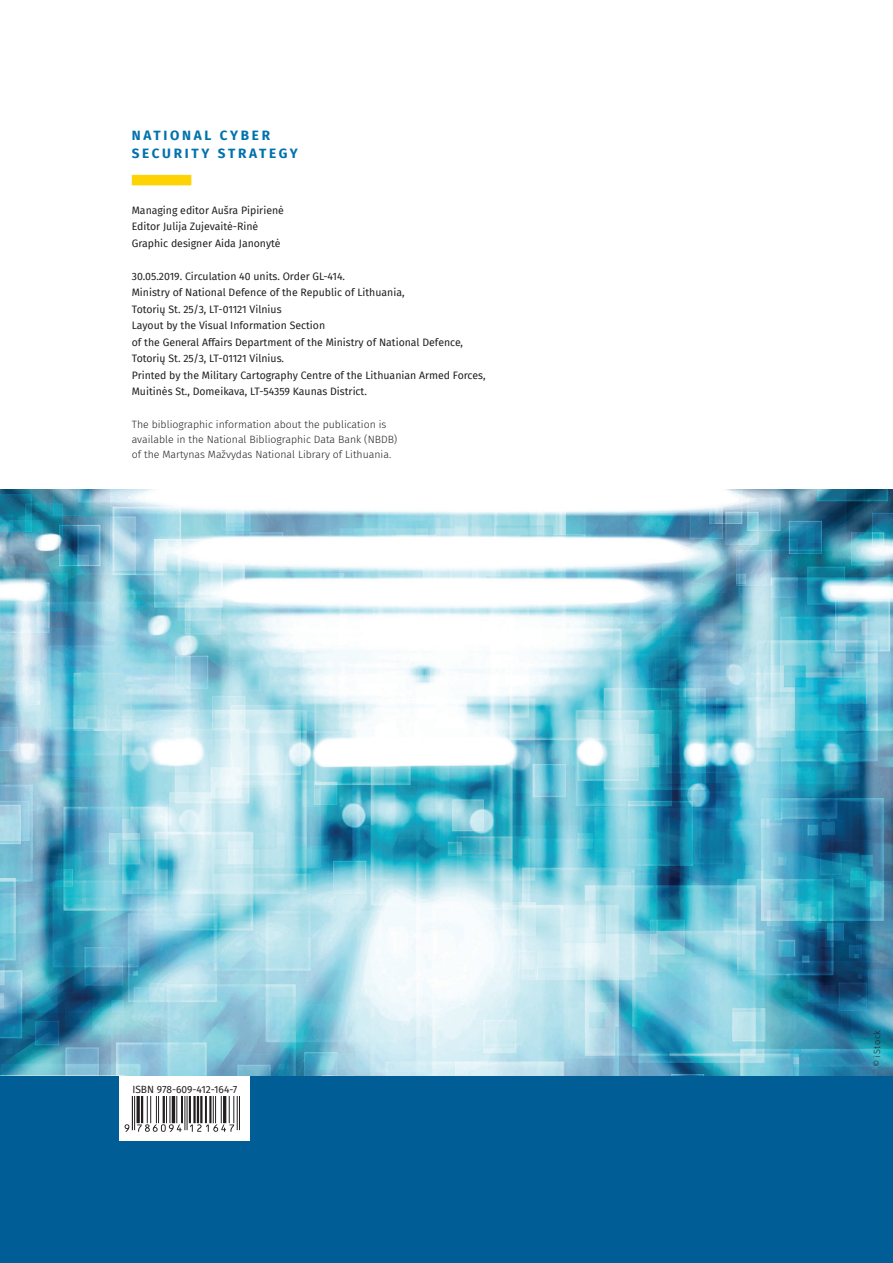
<style>
.page{position:relative;width:893px;height:1263px;background:#fff}
.page>*{position:absolute;margin:0;border:0;box-sizing:border-box;transform-origin:0 0}
.t1{font:700 13.5px/18px "Fira Sans";letter-spacing:.2em;color:#0071ad}
.t2{font:10.5px/16.5px "Fira Sans";color:#231f20}
.t3{font:300 10.5px/15px "Fira Sans";color:#231f20}
.t4{font:10.2px "Fira Sans";letter-spacing:-.005em;color:#231f20}
.t5{font:300 9px "Fira Sans";letter-spacing:.075em;color:#231f20}
</style>
<div class="page">
<img style="left:0;top:489px;width:893px;height:587px">
<div style="left:0;top:1076px;width:893px;height:187px;background:#005d95"></div>
<div style="left:132px;top:175px;width:59px;height:10px;background:#fed304"></div>
<div style="left:120px;top:1076px;width:130px;height:65px;background:#fff"></div>
<img style="left:124px;top:1097px;width:116px;height:35px">
<p class="t1" style="left:132px;top:126px;width:167px">NATIONAL CYBER<br>SECU RITY STRATEGY</p>
<p class="t2" style="left:132px;top:202px;width:154px">Managing editor Aušra Pipirienė<br>Editor Julija Zujevaitė-Rinė<br>Graphic designer Aida Janonytė</p>
<p class="t2" style="left:132px;top:268px;width:355px">30.05.2019. Circulation 40 units. Order GL-414.<br>Ministry of National Defence of the Republic of Lithuania,<br>Totorių St. 25/3, LT-01121 Vilnius<br>Layout by the Visual I nformation Section<br>of the General Affairs Department of the Ministry of N ational Defence, Totorių St. 25/3, LT-01121 Vilnius.<br>Printed by the Military Cartography Centre of the Lithuanian Armed Forces, Muitinės St., Domeikava, LT-54359 Kaunas District.</p>
<p class="t3" style="left:132px;top:416px;width:267px">The bibliographic information about the publication is available in the National Bibliographic Data Bank (NBDB) of the Martynas Mažvydas National Library of Lithuania.</p>
<p class="t4" style="left:132px;top:1081px;width:6px">ISBN</p>
<p class="t4" style="left:157px;top:1081px;width:82px">978-609-412-164-7</p>
<p class="t5" style="left:871px;top:1067px;width:39px;rotate:-90deg">© iStock</p>
</div>
